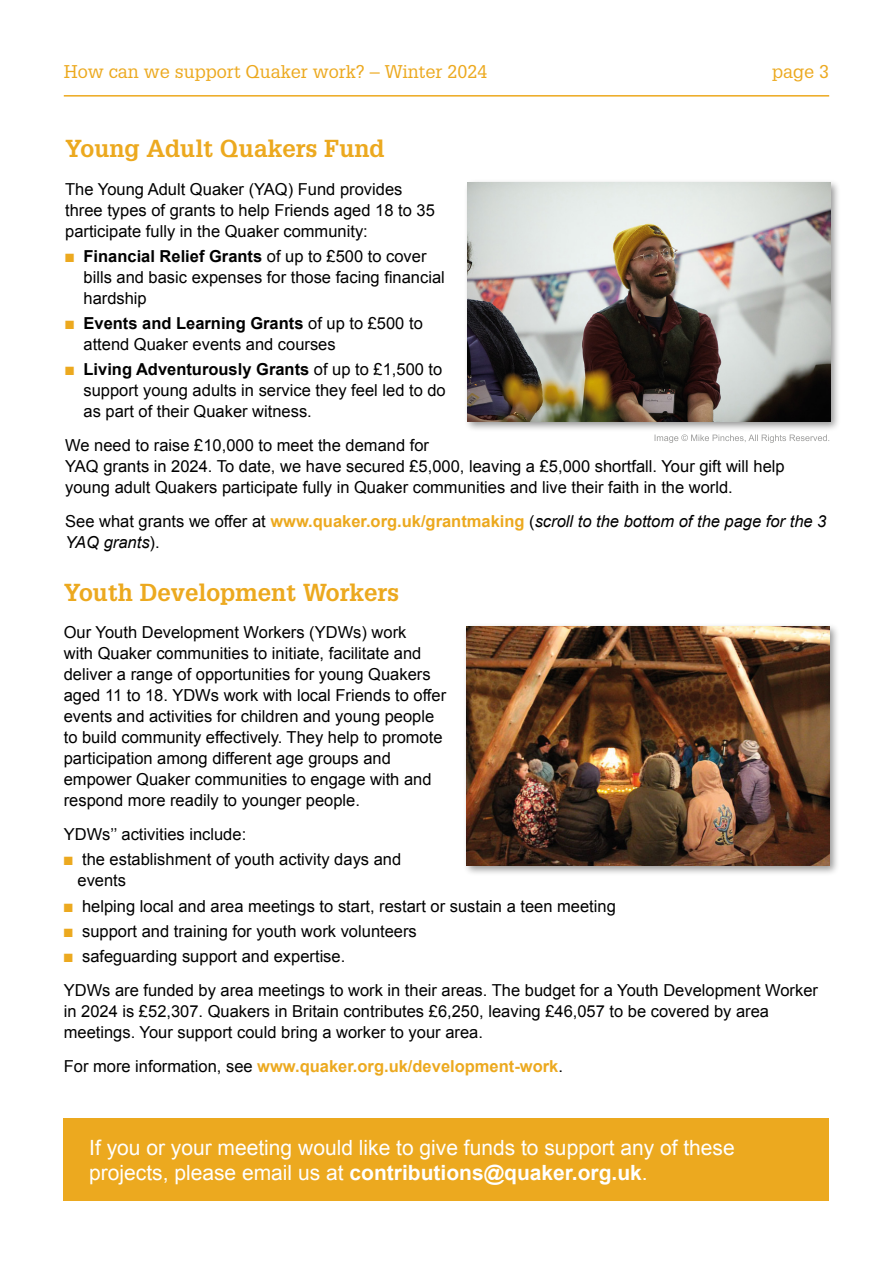
<style>
.page{position:relative;width:893px;height:1263px;background:#fff}
.page>*{position:absolute;margin:0;border:0;box-sizing:border-box;transform-origin:0 0}
.Heading{font:700 24px "Glypha";color:#eca91f}
.body_text__3mm{font:21px/25.2px "Arial";color:#fff}
.body_text__1mm{font:18px "Glypha";color:#eca91f}
.body_text__3mm-2{font:16.5px/21px "Arial";color:#000}
.body_text__3mm-3{font:italic 16.5px/21px "Arial";color:#000}
.body_text__3mm-4{font:700 16.5px "Arial";color:#eca91f}
.s1{color:#eca91f}
.s2{font-weight:700}
.s3{font-style:normal}
.s4{font-weight:700;font-style:normal;color:#eca91f}
.s5{font-weight:400;color:#000}
</style>
<div class="page">
<div style="left:464px;top:179px;width:377px;height:253px;background:#000;opacity:.41"></div>
<img style="left:468px;top:183px;width:362px;height:238px">
<div style="left:463px;top:623px;width:377px;height:253px;background:#000;opacity:.41"></div>
<img style="left:466px;top:626px;width:363px;height:239px">
<hr style="left:64px;top:95px;width:765px;height:2px;background:#eca91f">
<div style="left:64px;top:1118px;width:765px;height:83px;background:#eca91f"></div>
<svg style="left:655px;top:434px;width:174px;height:9px"></svg>
<p class="body_text__1mm" style="left:64px;top:60px;width:425px">How can we support Quaker work? – Winter 2024</p>
<p class="body_text__1mm" style="left:772px;top:61px;width:59px">page 3</p>
<p class="Heading" style="left:66px;top:134px;width:321px">Young Adult Quakers Fund</p>
<p class="body_text__3mm-2" style="left:65px;top:179px;width:371px">The Young Adult Quaker (YAQ) Fund provides three types of grants to help Friends aged 18 to 35 participate fully in the Quaker community:</p>
<p class="body_text__3mm-2" style="left:84px;top:246px;width:363px;text-indent:-18px"><span class="s1">■</span> <span class="s2">Financial Relief Grants</span> of up to £500 to cover bills and basic expenses for those facing financial hardship</p>
<p class="body_text__3mm-2" style="left:84px;top:313px;width:341px;text-indent:-18px"><span class="s1">■</span> <span class="s2">Events and Learning Grants</span> of up to £500 to attend Quaker events and courses</p>
<p class="body_text__3mm-2" style="left:84px;top:359px;width:364px;text-indent:-18px"><span class="s1">■</span> <span class="s2">Living Adventurously Grants</span> of up to £1,500 to support young adults in service they feel led to do as part of their Quaker witness.</p>
<p class="body_text__3mm-2" style="left:65px;top:435px;width:721px">We need to raise £10,000 to meet the demand for<br>YAQ grants in 2024. To date, we have secured £5,000, leaving a £5,000 shortfall. Your gift will help young adult Quakers participate fully in Quaker communities and live their faith in the world.</p>
<p class="body_text__3mm-3" style="left:65px;top:511px;width:763px"><span class="s3">See what grants we offer at</span> <span class="s4">www.quaker.org.uk/grantmaking</span> <span class="s3">(</span>scroll to the bottom of the page for the 3<br>YAQ grants<span class="s3">).</span></p>
<p class="Heading" style="left:64px;top:577px;width:337px">Youth Development Workers</p>
<p class="body_text__3mm-2" style="left:64px;top:622px;width:384px">Our Youth Development Workers (YDWs) work<br>with Quaker communities to initiate, facilitate and deliver a range of opportunities for young Quakers aged 11 to 18. YDWs work with local Friends to offer events and activities for children and young people to build community effectively. They help to promote participation among different age groups and empower Quaker communities to engage with and respond more readily to younger people.</p>
<p class="body_text__3mm-2" style="left:64px;top:824px;width:184px">YDWs’’ activities include:</p>
<p class="body_text__3mm-2" style="left:77px;top:849px;width:325px;text-indent:-14px"><span class="s1">■</span> the establishment of youth activity days and events</p>
<p class="body_text__3mm-2" style="left:64px;top:895px;width:554px"><span class="s1">■</span> helping local and area meetings to start, restart or sustain a teen meeting</p>
<p class="body_text__3mm-2" style="left:64px;top:921px;width:355px"><span class="s1">■</span> support and training for youth work volunteers</p>
<p class="body_text__3mm-2" style="left:64px;top:946px;width:283px"><span class="s1">■</span> safeguarding support and expertise.</p>
<p class="body_text__3mm-2" style="left:64px;top:980px;width:756px">YDWs are funded by area meetings to work in their areas. The budget for a Youth Development Worker in 2024 is £52,307. Quakers in Britain contributes £6,250, leaving £46,057 to be covered by area meetings. Your support could bring a worker to your area.</p>
<p class="body_text__3mm-4" style="left:64px;top:1055px;width:501px"><span class="s5">For more information, see</span> www.quaker.org.uk/development-work<span class="s5">.</span></p>
<p class="body_text__3mm" style="left:89px;top:1135px;width:647px">If you or your meeting would like to give funds to support any of these projects, please email us at <span class="s2">contributions@quaker.org.uk</span>.</p>
</div>
